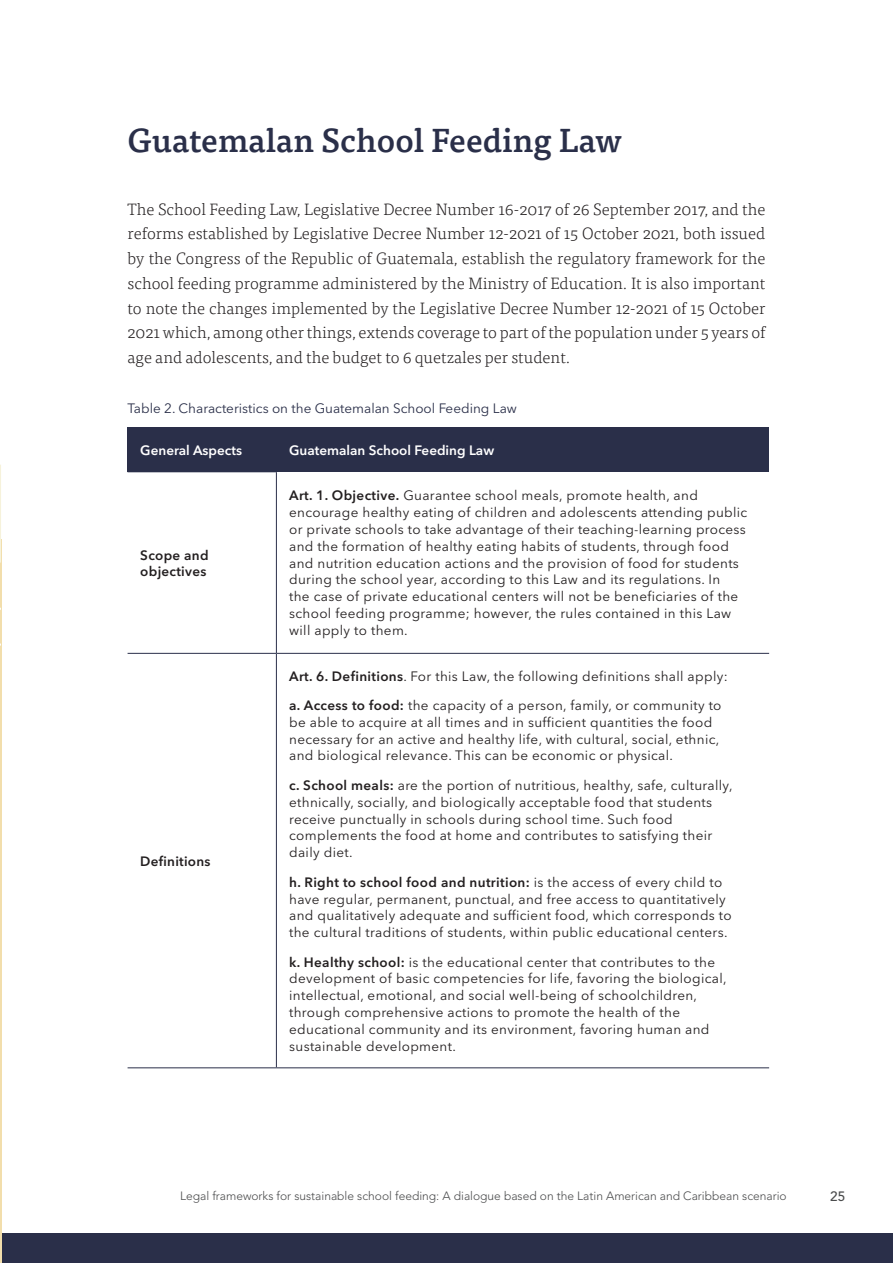
<style>
.page{position:relative;width:893px;height:1263px;background:#fff}
.page>*{position:absolute;margin:0;border:0;box-sizing:border-box;transform-origin:0 0}
.t1{font:500 33px "Tisa OT";color:#2a2f49}
.t2{font:300 16.5px/24.8px "Tisa OT";color:#231f20;text-align:justify}
.t3{font:13.5px/16.8px "Avenir Next LT Pro";letter-spacing:.025em;color:#231f20}
.t4{font:13.5px "Avenir Next LT Pro";color:#2a2f49}
.t5{font:600 13.5px "Avenir Next LT Pro";color:#fff}
.t6{font:600 13.5px/16.2px "Avenir Next LT Pro";letter-spacing:.02em;color:#231f20}
.t7{font:500 13.5px "Avenir";color:#4b4c4d}
.t8{font:300 12px "Avenir";color:#4b4c4d}
.s1{font-weight:600}
</style>
<div class="page">
<div style="left:0;top:1233px;width:893px;height:30px;background:#2a2f49"></div>
<div style="left:128px;top:428px;width:148px;height:44px;background:#2a2f49"></div>
<div style="left:276px;top:428px;width:493px;height:44px;background:#2a2f49"></div>
<hr style="left:128px;top:427px;width:148px;height:1px;background:#2a2f49">
<hr style="left:276px;top:472px;width:1px;height:181px;background:#2a2f49">
<hr style="left:128px;top:653px;width:148px;height:1px;background:#2a2f49">
<hr style="left:276px;top:653px;width:493px;height:1px;background:#2a2f49">
<hr style="left:276px;top:654px;width:1px;height:413px;background:#2a2f49">
<hr style="left:128px;top:1067px;width:148px;height:1px;background:#2a2f49">
<hr style="left:276px;top:1067px;width:493px;height:1px;background:#2a2f49">
<hr style="left:0;top:539px;width:1px;height:724px;background:#f2deac">
<svg style="left:0;top:465px;width:2px;height:234px"></svg>
<h1 class="t1" style="left:128px;top:120px;width:496px">Guatemalan School Feeding Law</h1>
<p class="t2" style="left:128px;top:197px;width:639px">The School Feeding Law, Legislative Decree Number 16-2017 of 26 September 2017, and the reforms established by Legislative Decree Number 12-2021 of 15 October 2021, both issued by the Congress of the Republic of Guatemala, establish the regulatory framework for the school feeding programme administered by the Ministry of Education. It is also important to note the changes implemented by the Legislative Decree Number 12-2021 of 15 October 2021 which, among other things, extends coverage to part of the population under 5 years of age and adolescents, and the budget to 6 quetzales per student.</p>
<p class="t4" style="left:128px;top:400px;width:391px">Table 2. Characteristics on the Guatemalan School Feeding Law</p>
<p class="t5" style="left:140px;top:442px;width:103px">General Aspects</p>
<p class="t5" style="left:289px;top:442px;width:207px">Guatemalan School Feeding Law</p>
<p class="t6" style="left:140px;top:547px;width:70px">Scope and objectives</p>
<p class="t6" style="left:140px;top:853px;width:72px">Definitions</p>
<p class="t3" style="left:289px;top:487px;width:460px"><span class="s1">Art. 1. Objective.</span> Guarantee school meals, promote health, and encourage healthy eating of children and adolescents attending public or private schools to take advantage of their teaching-learning process and the formation of healthy eating habits of students, through food and nutrition education actions and the provision of food for students during the school year, according to this Law and its regulations. In<br>the case of private educational centers will not be beneficiaries of the school feeding programme; however, the rules contained in this Law will apply to them.</p>
<p class="t3" style="left:289px;top:661px;width:440px;line-height:29.5px"><span class="s1">Art. 6. Definitions</span>. For this Law, the following definitions shall apply: <span class="s1">a. Access to food:</span> the capacity of a person, family, or community to</p>
<p class="t3" style="left:289px;top:714px;width:432px">be able to acquire at all times and in sufficient quantities the food necessary for an active and healthy life, with cultural, social, ethnic, and biological relevance. This can be economic or physical.</p>
<p class="t3" style="left:289px;top:777px;width:445px"><span class="s1">c. School meals:</span> are the portion of nutritious, healthy, safe, culturally, ethnically, socially, and biologically acceptable food that students receive punctually in schools during school time. Such food complements the food at home and contributes to satisfying their daily diet.</p>
<p class="t3" style="left:289px;top:873px;width:444px"><span class="s1">h. Right to school food and nutrition:</span> is the access of every child to have regular, permanent, punctual, and free access to quantitatively and qualitatively adequate and sufficient food, which corresponds to the cultural traditions of students, within public educational centers.</p>
<p class="t3" style="left:289px;top:953px;width:439px"><span class="s1">k. Healthy school:</span> is the educational center that contributes to the development of basic competencies for life, favoring the biological, intellectual, emotional, and social well-being of schoolchildren, through comprehensive actions to promote the health of the educational community and its environment, favoring human and sustainable development.</p>
<p class="t8" style="left:180px;top:1188px;width:608px">Legal frameworks for sustainable school feeding: A dialogue based on the Latin American and Caribbean scenario</p>
<p class="t7" style="left:830px;top:1188px;width:17px">25</p>
</div>
